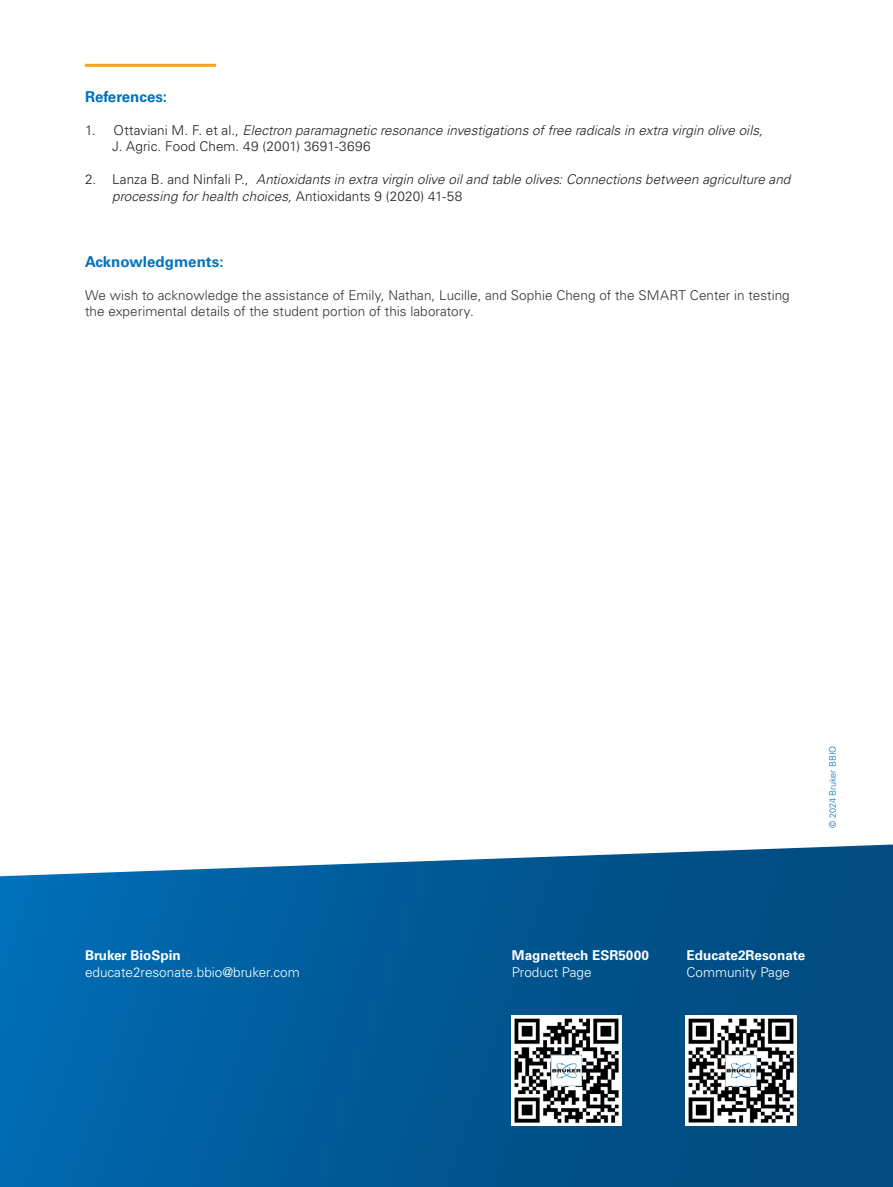
<style>
.page{position:relative;width:893px;height:1187px;background:#fff}
.page>*{position:absolute;margin:0;border:0;box-sizing:border-box;transform-origin:0 0}
.Sub-headline{font:700 15px "Univers LT Std";color:#0072bc}
.t1{font:italic 300 13.5px/16.5px "Univers LT Std";letter-spacing:.005em;color:#231f20}
.Sub-headline-2{font:300 13.5px/16.5px "Univers LT Std";letter-spacing:.005em;color:#313331}
.Body_Content_white{font:700 13.5px/16.5px "Univers LT Std";color:#fff}
.Body_Content_white-2{font:300 13.5px/16.5px "Univers LT Std";color:#fff}
.Brochure_Copyright{font:300 9px "Univers LT Std";color:#0072bc}
.s1{font-style:normal}
.s2{font-weight:700}
.s3{font-weight:300}
</style>
<div class="page">
<hr style="left:85px;top:64px;width:131px;height:3px;background:#faa21b">
<svg style="left:0;top:844px;width:893px;height:342px;background:#0d629b"></svg>
<img style="left:512px;top:1015px;width:110px;height:110px">
<img style="left:686px;top:1014px;width:110px;height:111px">
<p class="Sub-headline" style="left:85px;top:87px;width:84px">References:</p>
<p class="t1" style="left:112px;top:122px;width:652px;text-indent:-27px"><span class="s1">1. Ottaviani M. F. et al.,</span> Electron paramagnetic resonance investigations of free radicals in extra virgin olive oils,<br><span class="s1">J. Agric. Food Chem. 49 (2001) 3691-3696</span></p>
<p class="t1" style="left:112px;top:171px;width:680px;text-indent:-27px"><span class="s1">2. Lanza B. and Ninfali P.,</span> Antioxidants in extra virgin olive oil and table olives: Connections between agriculture and processing for health choices, <span class="s1">Antioxidants 9 (2020) 41-58</span></p>
<p class="Sub-headline" style="left:85px;top:252px;width:140px">Acknowledgments:</p>
<p class="Sub-headline-2" style="left:85px;top:287px;width:706px">We wish to acknowledge the assistance of Emily, Nathan, Lucille, and Sophie Cheng of the SMART Center in testing the experimental details of the student portion of this laboratory.</p>
<p class="Brochure_Copyright" style="left:827px;top:828px;width:84px;rotate:-90deg">© 2024 Bruker BBIO</p>
<p class="Body_Content_white-2" style="left:85px;top:947px;width:216px"><span class="s2">Bruker BioSpin </span>educate2resonate.bbio@bruker.com</p>
<p class="Body_Content_white" style="left:512px;top:947px;width:138px">Magnettech ESR5000<br><span class="s3">Product Page</span></p>
<p class="Body_Content_white" style="left:687px;top:947px;width:120px">Educate2Resonate<br><span class="s3">Community Page</span></p>
</div>
